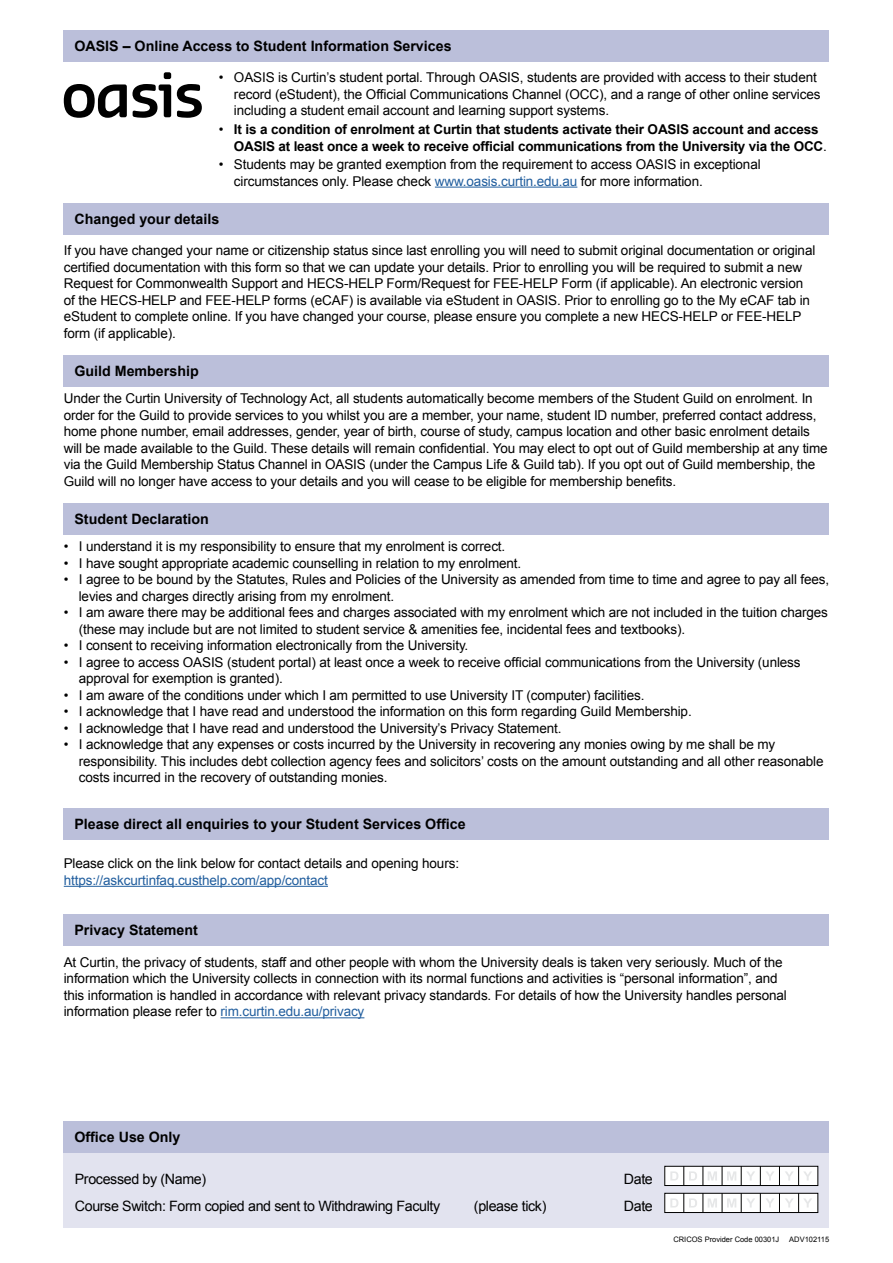
<style>
.page{position:relative;width:893px;height:1263px;background:#fff}
.page>*{position:absolute;margin:0;border:0;box-sizing:border-box;transform-origin:0 0}
.t1{font:700 14.25px "Arial";color:#000}
.t2{font:14.25px "Arial";letter-spacing:-.025em;color:#000}
.t3{font:13.5px/16.5px "Arial";letter-spacing:-.01em;color:#000}
.t4{font:700 13.5px/16.5px "Arial";letter-spacing:-.01em;color:#000}
.t5{font:13.5px "Arial";letter-spacing:-.01em;color:#215e9e}
.t6{font:7.5px "Arial";color:#000}
.s1{font-weight:400}
.s2{color:#215e9e}
</style>
<div class="page">
<hr style="left:435px;top:187px;width:142px;height:1px;background:#215e9e">
<div style="left:64px;top:203px;width:765px;height:32px;background:#bbbfda"></div>
<div style="left:64px;top:30px;width:765px;height:32px;background:#bbbfda"></div>
<div style="left:64px;top:355px;width:765px;height:32px;background:#bbbfda"></div>
<hr style="left:221px;top:1017px;width:143px;height:1px;background:#215e9e">
<div style="left:64px;top:914px;width:765px;height:32px;background:#bbbfda"></div>
<div style="left:64px;top:503px;width:765px;height:32px;background:#bbbfda"></div>
<div style="left:64px;top:1153px;width:765px;height:74px;background:#e2e3ef"></div>
<div style="left:665px;top:1166px;width:153px;height:19px;background:#fff"></div>
<div style="left:664px;top:1166px;width:154px;height:20px;border:1px solid #000"></div>
<svg style="left:670px;top:1166px;width:142px;height:19px"></svg>
<div style="left:665px;top:1193px;width:153px;height:19px;background:#fff"></div>
<div style="left:664px;top:1193px;width:154px;height:20px;border:1px solid #000"></div>
<svg style="left:670px;top:1193px;width:142px;height:19px"></svg>
<div style="left:64px;top:1121px;width:765px;height:32px;background:#bbbfda"></div>
<svg style="left:64px;top:72px;width:138px;height:46px"></svg>
<hr style="left:64px;top:886px;width:264px;height:1px;background:#215e9e">
<div style="left:64px;top:808px;width:765px;height:32px;background:#bbbfda"></div>
<p class="t1" style="left:74px;top:36px;width:379px">OASIS – Online Access to Student Information Services</p>
<p class="t3" style="left:234px;top:70px;width:588px;text-indent:-15px">• OASIS is Curtin’s student portal. Through OASIS, students are provided with access to their student record (eStudent), the Official Communications Channel (OCC), and a range of other online services including a student email account and learning support systems.</p>
<p class="t4" style="left:234px;top:121px;width:594px;text-indent:-15px"><span class="s1">•</span> It is a condition of enrolment at Curtin that students activate their OASIS account and access<br>OASIS at least once a week to receive official communications from the University via the OCC<span class="s1">.</span></p>
<p class="t3" style="left:234px;top:156px;width:528px;text-indent:-15px">• Students may be granted exemption from the requirement to access OASIS in exceptional circumstances only. Please check <span class="s2">www.oasis.curtin.edu.au</span> for more information.</p>
<p class="t1" style="left:74px;top:209px;width:146px">Changed your details</p>
<p class="t3" style="left:64px;top:242px;width:753px">If you have changed your name or citizenship status since last enrolling you will need to submit original documentation or original certified documentation with this form so that we can update your details. Prior to enrolling you will be required to submit a new Request for Commonwealth Support and HECS-HELP Form/Request for FEE-HELP Form (if applicable). An electronic version of the HECS-HELP and FEE-HELP forms (eCAF) is available via eStudent in OASIS. Prior to enrolling go to the My eCAF tab in eStudent to complete online. If you have changed your course, please ensure you complete a new HECS-HELP or FEE-HELP form (if applicable).</p>
<p class="t1" style="left:74px;top:361px;width:126px">Guild Membership</p>
<p class="t3" style="left:64px;top:390px;width:765px">Under the Curtin University of Technology Act, all students automatically become members of the Student Guild on enrolment. In order for the Guild to provide services to you whilst you are a member, your name, student ID number, preferred contact address, home phone number, email addresses, gender, year of birth, course of study, campus location and other basic enrolment details will be made available to the Guild. These details will remain confidential. You may elect to opt out of Guild membership at any time via the Guild Membership Status Channel in OASIS (under the Campus Life &amp; Guild tab). If you opt out of Guild membership, the Guild will no longer have access to your details and you will cease to be eligible for membership benefits.</p>
<p class="t1" style="left:74px;top:509px;width:136px">Student Declaration</p>
<p class="t3" style="left:64px;top:538px;width:443px">• I understand it is my responsibility to ensure that my enrolment is correct.</p>
<p class="t3" style="left:64px;top:555px;width:459px">• I have sought appropriate academic counselling in relation to my enrolment.</p>
<p class="t3" style="left:79px;top:571px;width:752px;text-indent:-15px">• I agree to be bound by the Statutes, Rules and Policies of the University as amended from time to time and agree to pay all fees, levies and charges directly arising from my enrolment.</p>
<p class="t3" style="left:79px;top:604px;width:751px;text-indent:-15px">• I am aware there may be additional fees and charges associated with my enrolment which are not included in the tuition charges (these may include but are not limited to student service &amp; amenities fee, incidental fees and textbooks).</p>
<p class="t3" style="left:64px;top:637px;width:406px">• I consent to receiving information electronically from the University.</p>
<p class="t3" style="left:79px;top:654px;width:723px;text-indent:-15px">• I agree to access OASIS (student portal) at least once a week to receive official communications from the University (unless approval for exemption is granted).</p>
<p class="t3" style="left:64px;top:687px;width:582px">• I am aware of the conditions under which I am permitted to use University IT (computer) facilities.</p>
<p class="t3" style="left:64px;top:703px;width:629px">• I acknowledge that I have read and understood the information on this form regarding Guild Membership.</p>
<p class="t3" style="left:64px;top:720px;width:499px">• I acknowledge that I have read and understood the University’s Privacy Statement.</p>
<p class="t3" style="left:79px;top:736px;width:746px;text-indent:-15px">• I acknowledge that any expenses or costs incurred by the University in recovering any monies owing by me shall be my responsibility. This includes debt collection agency fees and solicitors’ costs on the amount outstanding and all other reasonable costs incurred in the recovery of outstanding monies.</p>
<p class="t1" style="left:74px;top:814px;width:393px">Please direct all enquiries to your Student Services Office</p>
<p class="t3" style="left:64px;top:855px;width:397px">Please click on the link below for contact details and opening hours:</p>
<p class="t5" style="left:64px;top:871px;width:266px">https://askcurtinfaq.custhelp.com/app/contact</p>
<p class="t1" style="left:74px;top:921px;width:125px">Privacy Statement</p>
<p class="t3" style="left:64px;top:954px;width:725px">At Curtin, the privacy of students, staff and other people with whom the University deals is taken very seriously. Much of the information which the University collects in connection with its normal functions and activities is “personal information”, and this information is handled in accordance with relevant privacy standards. For details of how the University handles personal information please refer to <span class="s2">rim.curtin.edu.au/privacy</span></p>
<p class="t1" style="left:74px;top:1128px;width:108px">Office Use Only</p>
<p class="t2" style="left:75px;top:1170px;width:133px">Processed by (Name)</p>
<p class="t2" style="left:624px;top:1170px;width:31px">Date</p>
<p class="t2" style="left:75px;top:1197px;width:367px">Course Switch: Form copied and sent to Withdrawing Faculty</p>
<p class="t2" style="left:474px;top:1197px;width:74px">(please tick)</p>
<p class="t2" style="left:624px;top:1197px;width:31px">Date</p>
<p class="t6" style="left:673px;top:1234px;width:107px">CRICOS Provider Code 00301J</p>
<p class="t6" style="left:789px;top:1234px;width:41px">ADV102115</p>
</div>
